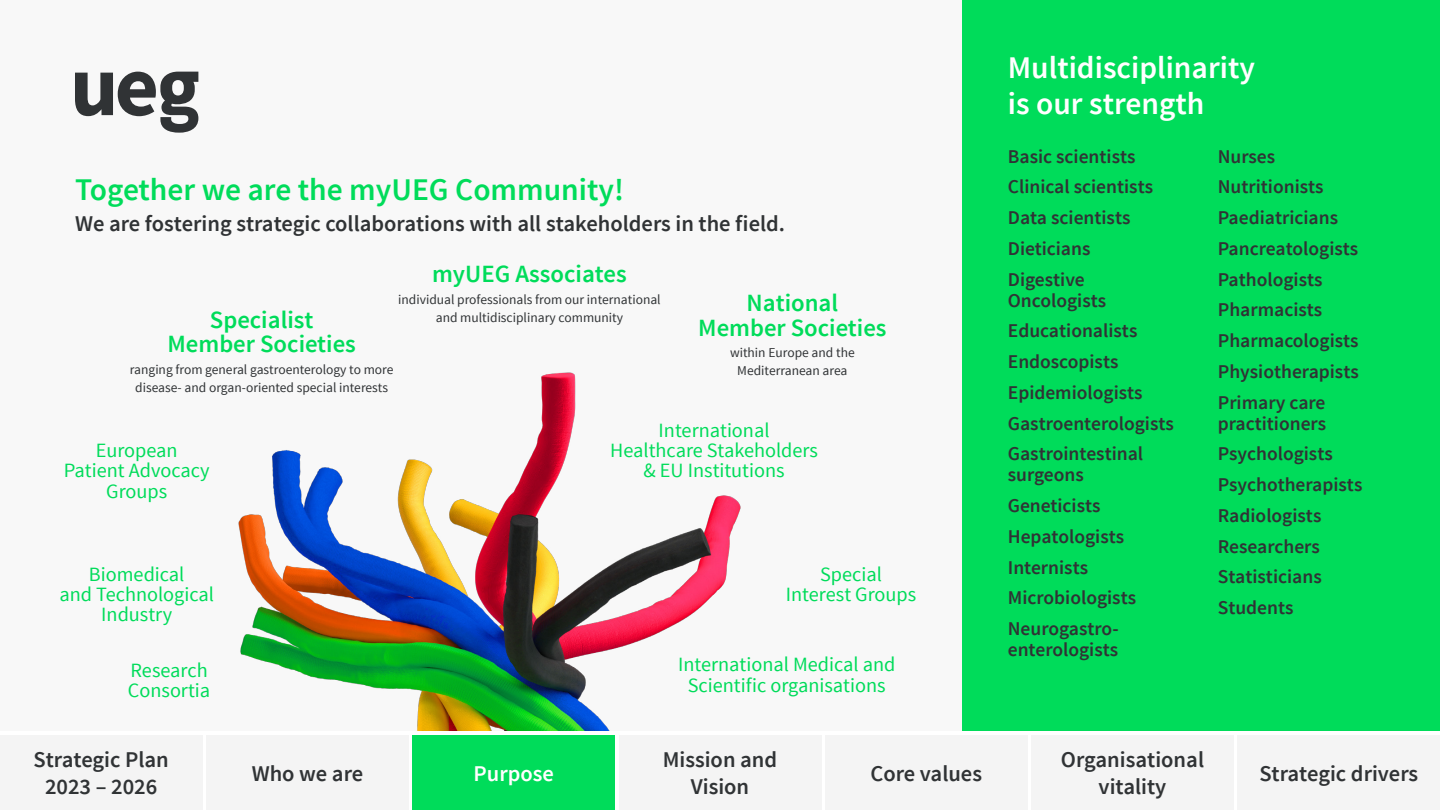
<style>
.page{position:relative;width:1440px;height:810px;background:#f8f8f8}
.page>*{position:absolute;margin:0;border:0;box-sizing:border-box;transform-origin:0 0}
.t1{font:600 31.5px/36px "Source Sans Pro";color:#fff}
.t2{font:600 31.5px "Source Sans Pro";color:#00dc5a}
.t3{font:600 24.75px/24.8px "Source Sans Pro";color:#00dc5a;text-align:center}
.t4{font:600 22.5px/27px "Source Sans Pro";color:#303335;text-align:center}
.t5{font:600 22.5px "Source Sans Pro";color:#fff}
.t6{font:20.25px/20.2px "Source Sans Pro";color:#00dc5a;text-align:center}
.t7{font:600 19.5px/30.8px "Source Sans Pro";color:#303335}
.t8{font:13.5px/18px "Source Sans Pro";color:#303335;text-align:center}
</style>
<div class="page">
<img style="left:238px;top:372px;width:503px;height:359px">
<svg style="left:75px;top:72px;width:123px;height:61px"></svg>
<div style="left:963px;top:0;width:477px;height:810px;background:#00dc5a"></div>
<div style="left:0;top:731px;width:1440px;height:79px;background:#fff"></div>
<div style="left:206px;top:735px;width:203px;height:75px;background:#f4f4f4"></div>
<div style="left:619px;top:735px;width:202px;height:75px;background:#f4f4f4"></div>
<div style="left:825px;top:735px;width:202px;height:75px;background:#f4f4f4"></div>
<div style="left:1031px;top:735px;width:203px;height:75px;background:#f4f4f4"></div>
<div style="left:1238px;top:735px;width:202px;height:75px;background:#f4f4f4"></div>
<div style="left:0;top:735px;width:202px;height:75px;background:#f4f4f4"></div>
<div style="left:413px;top:735px;width:202px;height:75px;background:#00dc5a"></div>
<h1 class="t2" style="left:75px;top:169px;width:551px">Together we are the myUEG Community!</h1>
<p class="t4" style="left:75px;top:211px;width:712px">We are fostering strategic collaborations with all stakeholders in the field.</p>
<p class="t3" style="left:432px;top:262px;width:196px">myUEG Associates</p>
<p class="t8" style="left:398px;top:290px;width:264px">individual professionals from our international and multidisciplinary community</p>
<p class="t3" style="left:167px;top:308px;width:190px">Specialist<br>Member Societies</p>
<p class="t8" style="left:130px;top:360px;width:265px">ranging from general gastroenterology to more disease- and organ-oriented special interests</p>
<p class="t3" style="left:698px;top:291px;width:190px">National<br>Member Societies</p>
<p class="t8" style="left:730px;top:344px;width:126px">within Europe and the<br>Mediterranean area</p>
<p class="t6" style="left:64px;top:441px;width:147px">European<br>Patient Advocacy<br>Groups</p>
<p class="t6" style="left:59px;top:564px;width:156px">Biomedical<br>and Technological<br>Industry</p>
<p class="t6" style="left:128px;top:660px;width:84px;text-align:left">Research<br>Consortia</p>
<p class="t4" style="left:34px;top:747px;width:137px">Strategic Plan<br>2023 – 2026</p>
<p class="t4" style="left:252px;top:761px;width:113px">Who we are</p>
<p class="t5" style="left:474px;top:759px;width:82px">Purpose</p>
<p class="t6" style="left:610px;top:420px;width:209px">International<br>Healthcare Stakeholders &amp; EU Institutions</p>
<p class="t6" style="left:786px;top:564px;width:132px">Special<br>Interest Groups</p>
<p class="t6" style="left:678px;top:655px;width:219px">International Medical and<br>Scientific organisations</p>
<p class="t4" style="left:663px;top:747px;width:116px">Mission and<br>Vision</p>
<p class="t4" style="left:870px;top:761px;width:113px">Core values</p>
<h1 class="t1" style="left:1008px;top:50px;width:249px">Multidisciplinarity is our strength</h1>
<p class="t7" style="left:1008px;top:141px;width:147px">Basic scientists<br>Clinical scientists<br>Data scientists<br>Dieticians<br>Digestive</p>
<p class="t7" style="left:1008px;top:285px;width:168px">Oncologists<br>Educationalists<br>Endoscopists<br>Epidemiologists<br>Gastroenterologists<br>Gastrointestinal</p>
<p class="t7" style="left:1008px;top:460px;width:130px">surgeons<br>Geneticists<br>Hepatologists<br>Internists<br>Microbiologists<br>Neurogastro-</p>
<p class="t7" style="left:1008px;top:635px;width:112px">enterologists</p>
<p class="t7" style="left:1218px;top:141px;width:143px">Nurses<br>Nutritionists<br>Paediatricians<br>Pancreatologists<br>Pathologists<br>Pharmacists<br>Pharmacologists<br>Physiotherapists<br>Primary care</p>
<p class="t7" style="left:1218px;top:408px;width:146px">practitioners<br>Psychologists<br>Psychotherapists<br>Radiologists<br>Researchers<br>Statisticians<br>Students</p>
<p class="t4" style="left:1061px;top:747px;width:145px">Organisational vitality</p>
<p class="t4" style="left:1259px;top:761px;width:160px">Strategic drivers</p>
</div>
